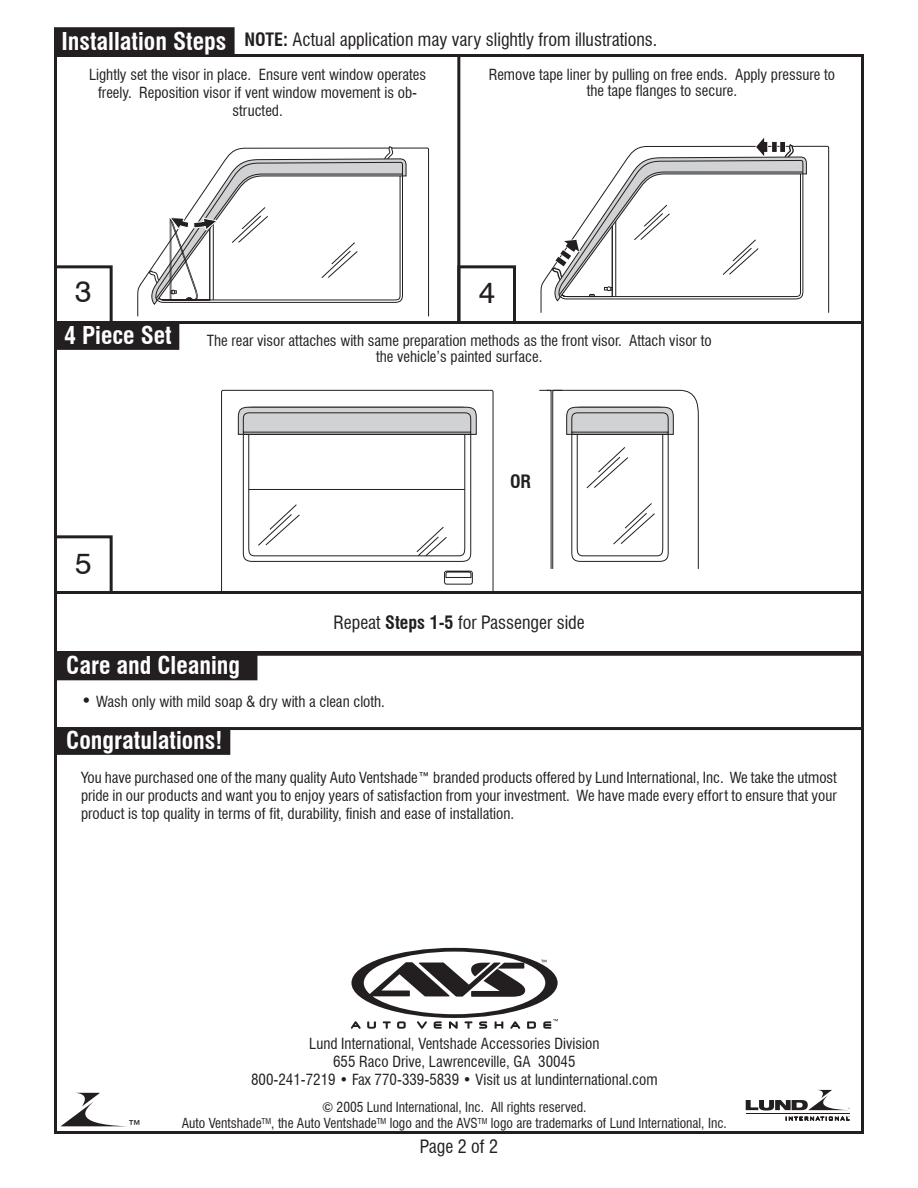
<style>
.page{position:relative;width:918px;height:1188px;background:#fff}
.page>*{position:absolute;margin:0;border:0;box-sizing:border-box;transform-origin:0 0}
.t1{font:30px "Swiss 721 BT";color:#231f20}
.t2{font:700 condensed 24px "Swiss 721 BT";color:#fff}
.t3{font:condensed 18px "Swiss 721 BT";color:#231f20}
.t4{font:700 condensed 18px "Swiss 721 BT";color:#231f20}
.t5{font:condensed 15px/18px "Swiss 721 BT";color:#231f20;text-align:center}
.t6{font:condensed 13.5px/16.2px "Swiss 721 BT";color:#231f20;text-align:center}
.s1{font-weight:700}
.s2{font-size:18px}
</style>
<div class="page">
<div style="left:55px;top:28px;width:179px;height:26px;background:#231f20"></div>
<div style="left:54px;top:27px;width:181px;height:28px;border:2px solid #231f20"></div>
<hr style="left:54px;top:651px;width:810px;height:3px;background:#231f20">
<hr style="left:54px;top:321px;width:810px;height:3px;background:#231f20">
<div style="left:54px;top:265px;width:59px;height:59px;border:3px solid #231f20"></div>
<div style="left:54px;top:535px;width:59px;height:59px;border:3px solid #231f20"></div>
<div style="left:457px;top:265px;width:59px;height:59px;border:3px solid #231f20"></div>
<hr style="left:457px;top:54px;width:3px;height:270px;background:#231f20">
<svg style="left:137px;top:148px;width:292px;height:168px"></svg>
<svg style="left:148px;top:146px;width:259px;height:159px"></svg>
<svg style="left:540px;top:146px;width:289px;height:167px"></svg>
<svg style="left:551px;top:138px;width:256px;height:164px"></svg>
<div style="left:55px;top:323px;width:124px;height:26px;background:#231f20"></div>
<div style="left:54px;top:322px;width:125px;height:28px;border:2px solid #231f20"></div>
<svg style="left:221px;top:390px;width:273px;height:201px"></svg>
<svg style="left:444px;top:570px;width:29px;height:15px"></svg>
<svg style="left:238px;top:406px;width:239px;height:156px"></svg>
<svg style="left:539px;top:390px;width:160px;height:179px"></svg>
<svg style="left:257px;top:654px;width:607px;height:2px"></svg>
<div style="left:55px;top:654px;width:202px;height:26px;background:#231f20"></div>
<hr style="left:54px;top:727px;width:810px;height:3px;background:#231f20">
<div style="left:55px;top:728px;width:175px;height:26px;background:#231f20"></div>
<div style="left:54px;top:728px;width:176px;height:27px;border:2px solid #231f20"></div>
<hr style="left:54px;top:591px;width:810px;height:3px;background:#231f20">
<svg style="left:351px;top:948px;width:207px;height:81px"></svg>
<svg style="left:61px;top:1093px;width:59px;height:33px"></svg>
<hr style="left:746px;top:1113px;width:103px;height:1px;background:#231f20">
<svg style="left:746px;top:1090px;width:103px;height:20px"></svg>
<svg style="left:786px;top:1116px;width:64px;height:6px"></svg>
<h2 class="t2" style="left:62px;top:27px;width:166px">Installation Steps</h2>
<p class="t3" style="left:244px;top:29px;width:415px"><span class="s1">NOTE:</span> Actual application may vary slightly from illustrations.</p>
<p class="t5" style="left:89px;top:65px;width:339px">Lightly set the visor in place. Ensure vent window operates freely. Reposition visor if vent window movement is ob&shy;structed.</p>
<p class="t5" style="left:489px;top:66px;width:348px;line-height:16.5px">Remove tape liner by pulling on free ends. Apply pressure to the tape flanges to secure.</p>
<h1 class="t1" style="left:75px;top:273px;width:18px">3</h1>
<h1 class="t1" style="left:479px;top:274px;width:18px">4</h1>
<h2 class="t2" style="left:64px;top:321px;width:109px">4 Piece Set</h2>
<p class="t5" style="left:207px;top:332px;width:506px;line-height:16.5px">The rear visor attaches with same preparation methods as the front visor. Attach visor to the vehicle’s painted surface.</p>
<h1 class="t1" style="left:75px;top:545px;width:18px">5</h1>
<p class="t4" style="left:510px;top:470px;width:22px">OR</p>
<p class="t3" style="left:334px;top:611px;width:253px">Repeat <span class="s1">Steps 1-5</span> for Passenger side</p>
<h2 class="t2" style="left:66px;top:651px;width:176px">Care and Cleaning</h2>
<p class="t5" style="left:81px;top:693px;width:306px"><span class="s2">•</span> Wash only with mild soap &amp; dry with a clean cloth.</p>
<h2 class="t2" style="left:66px;top:726px;width:158px">Congratulations!</h2>
<p class="t5" style="left:81px;top:768px;width:758px;text-align:justify">You have purchased one of the many quality Auto Ventshade™ branded products offered by Lund International, Inc. We take the utmost pride in our products and want you to enjoy years of satisfaction from your investment. We have made every effort to ensure that your product is top quality in terms of fit, durability, finish and ease of installation.</p>
<p class="t3" style="left:127px;top:1115px;width:16px">™</p>
<p class="t5" style="left:251px;top:1034px;width:408px">Lund International, Ventshade Accessories Division<br>655 Raco Drive, Lawrenceville, GA 30045<br>800-241-7219 • Fax 770-339-5839 • Visit us at lundinternational.com</p>
<p class="t6" style="left:182px;top:1099px;width:547px">© 2005 Lund International, Inc. All rights reserved.<br>Auto Ventshade<sup>TM</sup>, the Auto Ventshade<sup>TM</sup> logo and the AVS<sup>TM</sup> logo are trademarks of Lund International, Inc.</p>
<p class="t3" style="left:420px;top:1136px;width:80px">Page 2 of 2</p>
</div>
